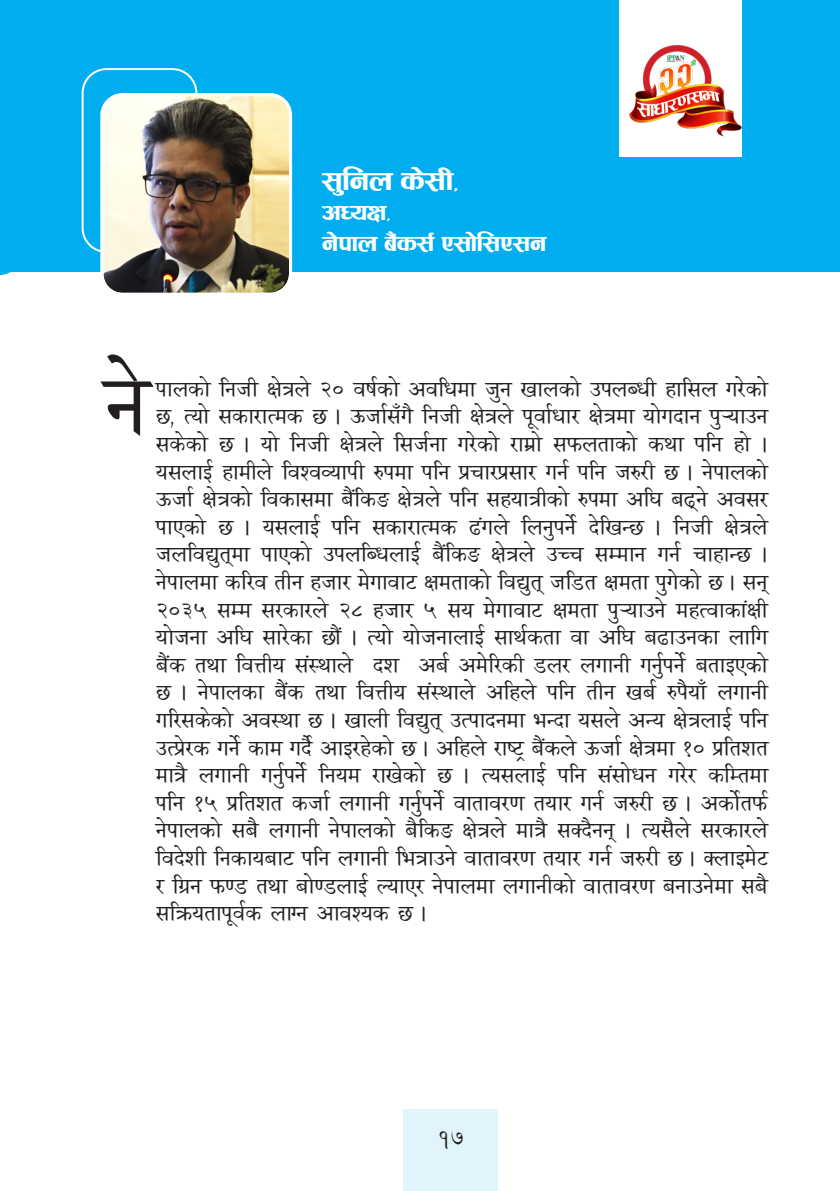
<style>
.page{position:relative;width:840px;height:1191px;background:#fff}
.page>*{position:absolute;margin:0;border:0;box-sizing:border-box;transform-origin:0 0}
.t1{font:108px "Nagarik Normal";color:#231f20}
.t2{font:33.6px "Ganesh";color:#fff}
.t3{font:28px/27.6px "Nagarik Normal";color:#231f20;text-align:justify}
.t4{font:28px "Ganesh";color:#fff}
.t5{font:28px "Rajdhani Number";color:#231f20}
</style>
<div class="page">
<div style="left:402px;top:1108px;width:95px;height:83px;background:#e1f4fc"></div>
<div style="left:0;top:0;width:839px;height:272px;background:#00aeef"></div>
<div style="left:82px;top:68px;width:115px;height:185px;border:2px solid #fff;border-radius:24px"></div>
<img style="left:104px;top:97px;width:184px;height:195px">
<div style="left:100px;top:93px;width:192px;height:203px;border:3px solid #fff;border-radius:21px"></div>
<div style="left:619px;top:0;width:122px;height:157px;background:#fff"></div>
<img style="left:628px;top:40px;width:114px;height:103px">
<p class="t2" style="left:322px;top:166px;width:138px">;'lgn s];L,</p>
<p class="t4" style="left:322px;top:200px;width:70px">cWoIf,</p>
<p class="t4" style="left:322px;top:231px;width:226px">g]kfn a}+s;{P;f]l;P;g</p>
<p class="t1" style="left:106px;top:350px;width:45px">g]</p>
<p class="t3" style="left:156px;top:375px;width:613px">kfnsf] lghL If]qn] @) jif{sf] cjlwdf h'g vfnsf] pknAwL xfl;n u/]sf] 5, Tof] ;sf/fTds 5 . pmhf{;Fu} lghL If]qn] k"jf{wf/ If]qdf of]ubfg k'¥ofpg ;s]sf] 5 . of] lghL If]qn] l;h{gf u/]sf] /fd|f] ;kmntfsf] syf klg xf] . o;nfO{ xfdLn] ljZjJofkL ?kdf klg k|rf/k|;f/ ug{ klg h?/L 5 . g]kfnsf] pmhf{ If]qsf] ljsf;df a}+lsª If]qn] klg ;xofqLsf] ?kdf cl3 a9\g] cj;/ kfPsf] 5 . o;nfO{ klg ;sf/fTds 9+un] lng'kg{] b]lvG5 . lghL If]qn] hnljB't\df kfPsf] pknlAwnfO{ a}+lsª If]qn] pRr ;Ddfg ug{ rfxfG5 . g]kfndf sl/j tLg xhf/ d]ufjf6 Ifdtfsf] ljB't\ hl8t Ifdtf k'u]sf] 5 . ;g\ @)#% ;Dd ;/sf/n] @* xhf/ % ;o d]ufjf6 Ifdtf k'¥ofpg] dxTjfsf+IfL of]hgf cl3 ;f/]sf 5f}+ . Tof] of]hgfnfO{ ;fy{stf jf cl3 a9fpgsf nflu a}+s tyf ljQLo ;+:yfn] bz ca{ cd]l/sL 8n/ nufgL ug{'kg{] atfOPsf] 5 . g]kfnsf a}+s tyf ljQLo ;+:yfn] clxn] klg tLg va{ ?k}ofF nufgL ul/;s]sf] cj:yf 5 . vfnL ljB't\ pTkfbgdf eGbf o;n] cGo If]qnfO{ klg pTk|]/s ug{] sfd ub{} cfO/x]sf] 5 . clxn] /fi6« a}+sn] pmhf{ If]qdf !) k|ltzt dfq} nufgL ug{'kg{] lgod /fv]sf] 5 . To;nfO{ klg ;+;f]wg u/]/ slDtdf klg !% k|ltzt shf{ nufgL ug{'kg{] jftfj/0f tof/ ug{ h?/L 5 . csf{]tkm{ g]kfnsf] ;a} nufgL g]kfnsf] a}lsª If]qn] dfq} ;Sb}gg\ . To;}n] ;/sf/n] ljb]zL lgsfoaf6 klg nufgL leqfpg] jftfj/0f tof/ ug{ h?/L 5 . SnfOd]6 / lu|g km08 tyf af]08nfO{ NofP/ g]kfndf nufgLsf] jftfj/0f agfpg]df ;a} ;lqmotfk"j{s nfUg cfjZos 5 .</p>
<p class="t5" style="left:439px;top:1124px;width:24px">17</p>
</div>
